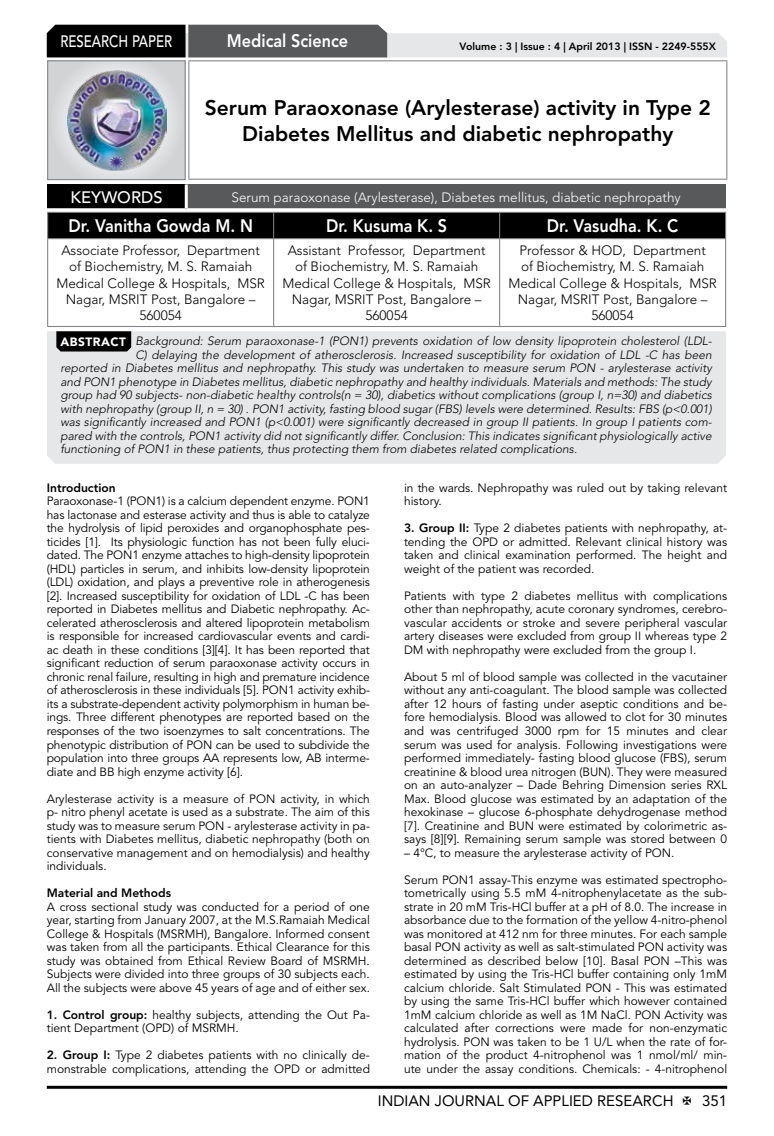
<style>
.page{position:relative;width:774px;height:1136px;background:#fff}
.page>*{position:absolute;margin:0;border:0;box-sizing:border-box;transform-origin:0 0}
.t1{font:800 21px/25.2px "Avenir LT Std";color:#000;text-align:center}
.t2{font:800 18px "Avenir LT Std";color:#fff;scale:.9 1}
.t3{font:500 16.5px "Avenir LT Std";color:#fff;scale:.8 1}
.t4{font:500 16.5px "Avenir LT Std";color:#fff}
.t5{font:15px "Avenir LT Std";color:#000}
.t6{font:300 13.5px/16.2px "Avenir LT Std";color:#000;text-align:center}
.t7{font:300 13.5px "Avenir LT Std";color:#fff}
.t8{font:12px/13.5px "Avenir LT Std";color:#000;text-align:justify}
.t9{font:italic 300 12px "Avenir LT Std";color:#000}
.t10{font:800 12px "Avenir LT Std";color:#000}
.t11{font:800 10.5px "Avenir LT Std";color:#000}
.s1{font-weight:900;font-style:normal;color:#fff}
.s2{font-weight:800}
</style>
<div class="page">
<hr style="left:47px;top:1085px;width:680px;height:3px;background:#000">
<div style="left:48px;top:61px;width:137px;height:119px;background:linear-gradient(to right,#d9dadb,#d9dadb)"></div>
<div style="left:47px;top:60px;width:139px;height:120px;border:1px solid #808285"></div>
<img style="left:68px;top:71px;width:99px;height:99px">
<svg style="left:47px;top:25px;width:680px;height:32px;background:#919293"></svg>
<hr style="left:188px;top:60px;width:539px;height:1px;background:#808285">
<hr style="left:188px;top:61px;width:1px;height:118px;background:#808285">
<hr style="left:726px;top:61px;width:1px;height:118px;background:#808285">
<hr style="left:188px;top:179px;width:539px;height:1px;background:#808285">
<div style="left:47px;top:212px;width:679px;height:26px;background:#000"></div>
<hr style="left:47px;top:238px;width:227px;height:1px;background:#808285">
<hr style="left:47px;top:239px;width:1px;height:87px;background:#808285">
<hr style="left:274px;top:238px;width:226px;height:1px;background:#808285">
<hr style="left:273px;top:239px;width:1px;height:87px;background:#808285">
<hr style="left:500px;top:238px;width:226px;height:1px;background:#808285">
<hr style="left:499px;top:239px;width:1px;height:87px;background:#808285">
<hr style="left:725px;top:239px;width:1px;height:87px;background:#808285">
<hr style="left:47px;top:326px;width:227px;height:1px;background:#808285">
<hr style="left:274px;top:326px;width:226px;height:1px;background:#808285">
<hr style="left:500px;top:326px;width:226px;height:1px;background:#808285">
<div style="left:47px;top:184px;width:139px;height:26px;background:#000"></div>
<div style="left:186px;top:184px;width:540px;height:26px;background:#58595b"></div>
<hr style="left:185px;top:184px;width:3px;height:24px;background:#fff">
<hr style="left:47px;top:208px;width:139px;height:3px;background:#fff">
<hr style="left:186px;top:208px;width:540px;height:3px;background:#fff">
<div style="left:47px;top:331px;width:679px;height:132px;background:#e6e7e8"></div>
<svg style="left:56px;top:331px;width:75px;height:20px"></svg>
<h3 class="t3" style="left:60px;top:32px;width:139px">RESEARCH PAPER</h3>
<h2 class="t2" style="left:227px;top:30px;width:136px">Medical Science</h2>
<p class="t11" style="left:460px;top:41px;width:258px">Volume : 3 | Issue : 4 | April 2013 | ISSN - 2249-555X</p>
<h1 class="t1" style="left:205px;top:95px;width:507px">Serum Paraoxonase (Arylesterase) activity in Type 2<br>Diabetes Mellitus and diabetic nephropathy</h1>
<h3 class="t4" style="left:71px;top:188px;width:93px">KEYWORDS</h3>
<p class="t7" style="left:232px;top:190px;width:451px">Serum paraoxonase (Arylesterase), Diabetes mellitus, diabetic nephropathy</p>
<h2 class="t2" style="left:68px;top:215px;width:206px">Dr. Vanitha Gowda M. N</h2>
<h2 class="t2" style="left:326px;top:215px;width:136px">Dr. Kusuma K. S</h2>
<h2 class="t2" style="left:547px;top:215px;width:147px">Dr. Vasudha. K. C</h2>
<p class="t6" style="left:56px;top:242px;width:210px">Associate Professor, Department of Biochemistry, M. S. Ramaiah<br>Medical College &amp; Hospitals, MSR<br>Nagar, MSRIT Post, Bangalore –<br>560054</p>
<p class="t6" style="left:282px;top:242px;width:210px">Assistant Professor, Department of Biochemistry, M. S. Ramaiah<br>Medical College &amp; Hospitals, MSR<br>Nagar, MSRIT Post, Bangalore –<br>560054</p>
<p class="t6" style="left:508px;top:242px;width:210px">Professor &amp; HOD, Department<br>of Biochemistry, M. S. Ramaiah<br>Medical College &amp; Hospitals, MSR<br>Nagar, MSRIT Post, Bangalore –<br>560054</p>
<p class="t9" style="left:61px;top:334px;width:653px"><span class="s1">ABSTRACT</span> Background: Serum paraoxonase-1 (PON1) prevents oxidation of low density lipoprotein cholesterol (LDL-</p>
<p class="t9" style="left:135px;top:347px;width:578px">C) delaying the development of atherosclerosis. Increased susceptibility for oxidation of LDL -C has been</p>
<p class="t9" style="left:60px;top:361px;width:653px">reported in Diabetes mellitus and nephropathy. This study was undertaken to measure serum PON - arylesterase activity</p>
<p class="t9" style="left:60px;top:374px;width:653px">and PON1 phenotype in Diabetes mellitus, diabetic nephropathy and healthy individuals. Materials and methods: The study</p>
<p class="t9" style="left:60px;top:388px;width:653px">group had 90 subjects- non-diabetic healthy controls(n = 30), diabetics without complications (group I, n=30) and diabetics</p>
<p class="t9" style="left:60px;top:401px;width:653px">with nephropathy (group II, n = 30) . PON1 activity, fasting blood sugar (FBS) levels were determined. Results: FBS (p&lt;0.001)</p>
<p class="t9" style="left:60px;top:415px;width:653px">was significantly increased and PON1 (p&lt;0.001) were significantly decreased in group II patients. In group I patients com-</p>
<p class="t9" style="left:60px;top:428px;width:653px">pared with the controls, PON1 activity did not significantly differ. Conclusion: This indicates significant physiologically active</p>
<p class="t9" style="left:60px;top:442px;width:518px">functioning of PON1 in these patients, thus protecting them from diabetes related complications.</p>
<p class="t10" style="left:47px;top:480px;width:70px">Introduction</p>
<p class="t8" style="left:47px;top:494px;width:325px">Paraoxonase-1 (PON1) is a calcium dependent enzyme. PON1 has lactonase and esterase activity and thus is able to catalyze the hydrolysis of lipid peroxides and organophosphate pes&shy;ticides [1]. Its physiologic function has not been fully eluci&shy;dated. The PON1 enzyme attaches to high-density lipoprotein (HDL) particles in serum, and inhibits low-density lipoprotein (LDL) oxidation, and plays a preventive role in atherogenesis [2]. Increased susceptibility for oxidation of LDL -C has been reported in Diabetes mellitus and Diabetic nephropathy. Ac&shy;celerated atherosclerosis and altered lipoprotein metabolism is responsible for increased cardiovascular events and cardi&shy;ac death in these conditions [3][4]. It has been reported that significant reduction of serum paraoxonase activity occurs in chronic renal failure, resulting in high and premature incidence of atherosclerosis in these individuals [5]. PON1 activity exhib&shy;its a substrate-dependent activity polymorphism in human be&shy;ings. Three different phenotypes are reported based on the responses of the two isoenzymes to salt concentrations. The phenotypic distribution of PON can be used to subdivide the population into three groups AA represents low, AB interme&shy;diate and BB high enzyme activity [6].</p>
<p class="t8" style="left:47px;top:791px;width:325px">Arylesterase activity is a measure of PON activity, in which p- nitro phenyl acetate is used as a substrate. The aim of this study was to measure serum PON - arylesterase activity in pa&shy;tients with Diabetes mellitus, diabetic nephropathy (both on conservative management and on hemodialysis) and healthy individuals.</p>
<p class="t10" style="left:47px;top:885px;width:126px">Material and Methods</p>
<p class="t8" style="left:47px;top:899px;width:325px">A cross sectional study was conducted for a period of one year, starting from January 2007, at the M.S.Ramaiah Medical College &amp; Hospitals (MSRMH), Bangalore. Informed consent was taken from all the participants. Ethical Clearance for this study was obtained from Ethical Review Board of MSRMH.<br>Subjects were divided into three groups of 30 subjects each.<br>All the subjects were above 45 years of age and of either sex.</p>
<p class="t8" style="left:47px;top:1007px;width:325px"><span class="s2">1. Control group:</span> healthy subjects, attending the Out Pa&shy;tient Department (OPD) of MSRMH.</p>
<p class="t8" style="left:47px;top:1048px;width:325px"><span class="s2">2. Group I:</span> Type 2 diabetes patients with no clinically de&shy;monstrable complications, attending the OPD or admitted</p>
<p class="t8" style="left:404px;top:481px;width:325px">in the wards. Nephropathy was ruled out by taking relevant history.</p>
<p class="t8" style="left:404px;top:521px;width:325px"><span class="s2">3. Group II:</span> Type 2 diabetes patients with nephropathy, at&shy;tending the OPD or admitted. Relevant clinical history was taken and clinical examination performed. The height and weight of the patient was recorded.</p>
<p class="t8" style="left:404px;top:589px;width:325px">Patients with type 2 diabetes mellitus with complications other than nephropathy, acute coronary syndromes, cerebro&shy;vascular accidents or stroke and severe peripheral vascular artery diseases were excluded from group II whereas type 2<br>DM with nephropathy were excluded from the group I.</p>
<p class="t8" style="left:404px;top:670px;width:325px">About 5 ml of blood sample was collected in the vacutainer without any anti-coagulant. The blood sample was collected after 12 hours of fasting under aseptic conditions and be&shy;fore hemodialysis. Blood was allowed to clot for 30 minutes and was centrifuged 3000 rpm for 15 minutes and clear serum was used for analysis. Following investigations were performed immediately- fasting blood glucose (FBS), serum creatinine &amp; blood urea nitrogen (BUN). They were measured on an auto-analyzer – Dade Behring Dimension series RXL Max. Blood glucose was estimated by an adaptation of the hexokinase – glucose 6-phosphate dehydrogenase method [7]. Creatinine and BUN were estimated by colorimetric as&shy;says [8][9]. Remaining serum sample was stored between 0</p>
<p class="t8" style="left:404px;top:845px;width:272px">– 4°C, to measure the arylesterase activity of PON.</p>
<p class="t8" style="left:404px;top:872px;width:325px">Serum PON1 assay-This enzyme was estimated spectropho&shy;tometrically using 5.5 mM 4-nitrophenylacetate as the sub&shy;strate in 20 mM Tris-HCl buffer at a pH of 8.0. The increase in absorbance due to the formation of the yellow 4-nitro-phenol was monitored at 412 nm for three minutes. For each sample basal PON activity as well as salt-stimulated PON activity was determined as described below [10]. Basal PON –This was estimated by using the Tris-HCl buffer containing only 1mM calcium chloride. Salt Stimulated PON - This was estimated by using the same Tris-HCl buffer which however contained 1mM calcium chloride as well as 1M NaCl. PON Activity was calculated after corrections were made for non-enzymatic hydrolysis. PON was taken to be 1 U/L when the rate of for&shy;mation of the product 4-nitrophenol was 1 nmol/ml/ min&shy;ute under the assay conditions. Chemicals: - 4-nitrophenol</p>
<p class="t5" style="left:378px;top:1091px;width:297px">INDIAN JOURNAL OF APPLIED RESEARCH</p>
<p class="t5" style="left:702px;top:1091px;width:27px">351</p>
</div>
